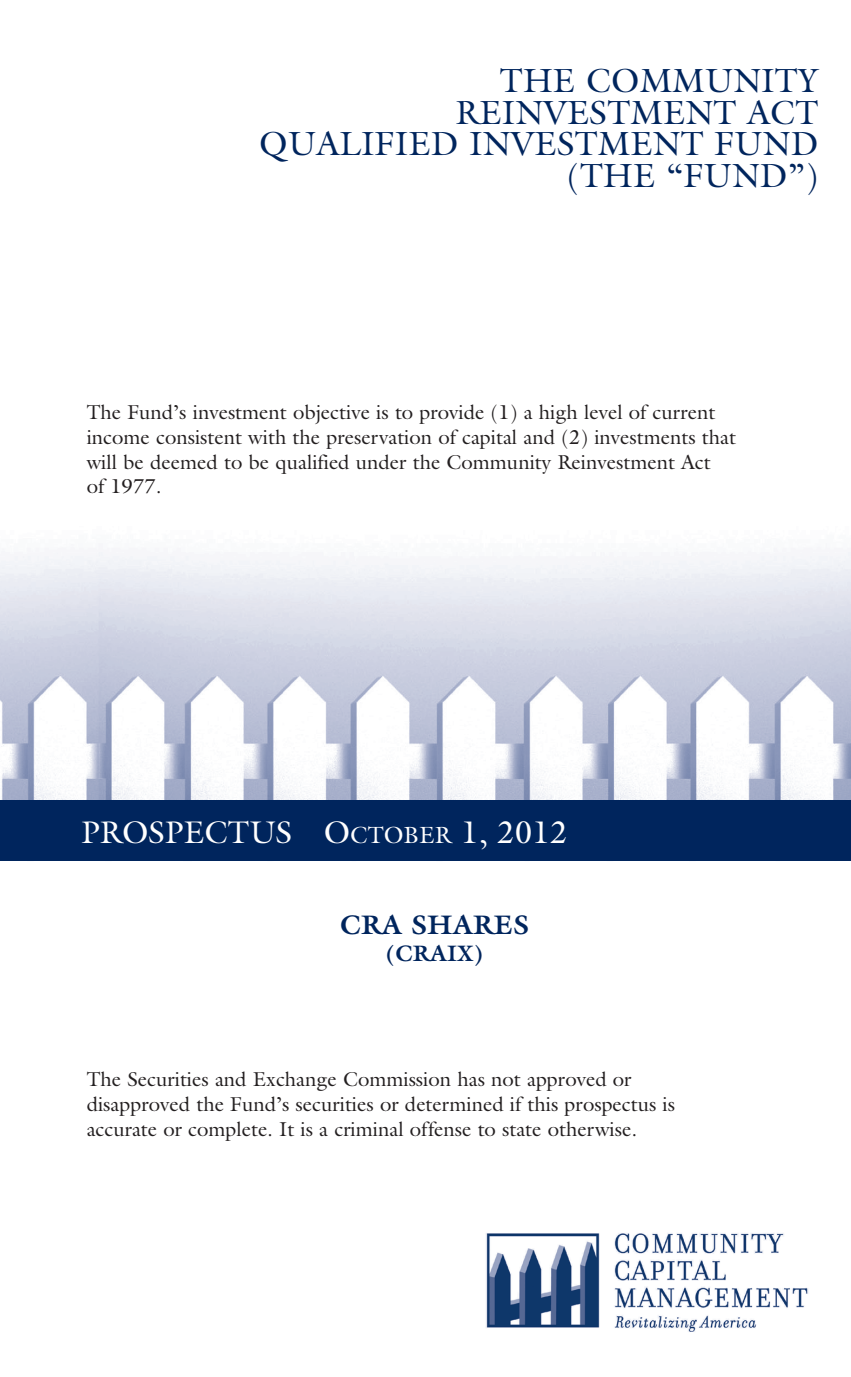
<style>
.page{position:relative;width:851px;height:1377px;background:#fff}
.page>*{position:absolute;margin:0;border:0;box-sizing:border-box;transform-origin:0 0}
.COVER_-_Fund_Name{font:33.75px "Galliard Std";letter-spacing:.005em;color:#00255d}
.COVER_-_Prospectus_D{font:31.5px "Galliard Std";color:#fff}
.COVER_-_Share_Cass{font:700 27px "Galliard Std";letter-spacing:.01em;color:#00255d}
.COVER_-_Tticker{font:700 22.5px "Galliard Std";letter-spacing:.01em;color:#00255d}
.COVER_-_Text{font:20.25px/24.8px "Galliard Std";color:#231f20}
.s1{font-style:inherit}
.s2{font-size:23.62px}
</style>
<div class="page">
<img style="left:486px;top:1233px;width:322px;height:99px">
<img style="left:0;top:552px;width:850px;height:248px">
<div style="left:0;top:800px;width:850px;height:61px;background:#00255d"></div>
<p class="COVER_-_Fund_Name" style="left:500px;top:60px;width:320px">THE COMMUNITY</p>
<p class="COVER_-_Fund_Name" style="left:455px;top:91px;width:364px">REINVESTMENT ACT</p>
<p class="COVER_-_Fund_Name" style="left:259px;top:123px;width:560px">QUALIFIED INVESTMENT FUND</p>
<p class="COVER_-_Fund_Name" style="left:567px;top:154px;width:253px">(THE “FUND”)</p>
<p class="COVER_-_Text" style="left:87px;top:400px;width:650px">The Fund’s investment objective is to provide (1) a high level of current income consistent with the preservation of capital and (2) investments that will be deemed to be qualified under the Community Reinvestment Act<br>of 1977.</p>
<p class="COVER_-_Prospectus_D" style="left:81px;top:813px;width:488px">PROSPECTUS <span class="s1">O</span><span class="s2">CTOBER</span> <span class="s1">1, 2012</span></p>
<p class="COVER_-_Share_Cass" style="left:340px;top:907px;width:190px">CRA SHARES</p>
<p class="COVER_-_Tticker" style="left:386px;top:938px;width:98px">(CRAIX)</p>
<p class="COVER_-_Text" style="left:87px;top:1067px;width:590px">The Securities and Exchange Commission has not approved or disapproved the Fund’s securities or determined if this prospectus is accurate or complete. It is a criminal offense to state otherwise.</p>
</div>
